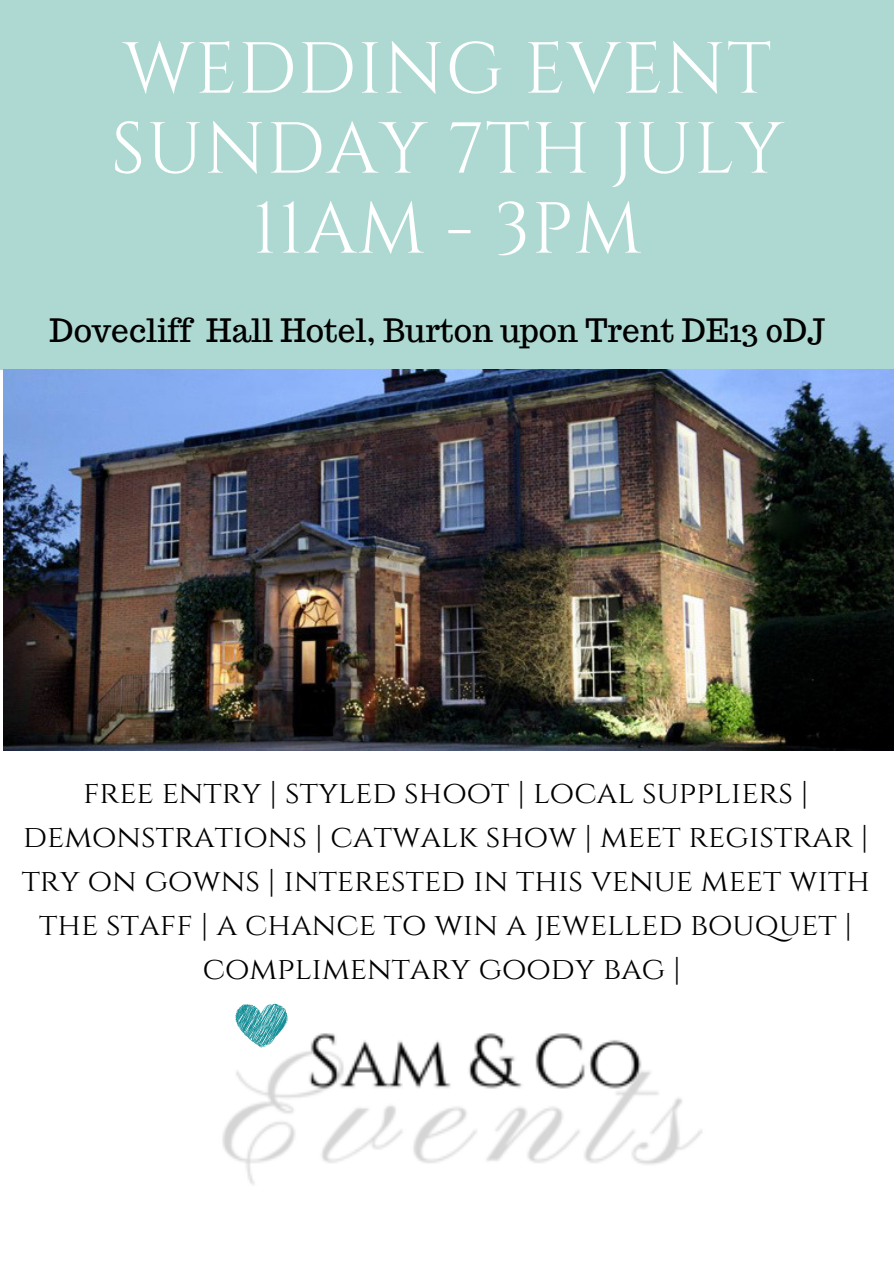
<style>
.page{position:relative;width:894px;height:1264px;background:#fff}
.page>*{position:absolute;margin:0;border:0;box-sizing:border-box;transform-origin:0 0}
.t1{font:72px/79.9px "Cinzel";letter-spacing:.02em;color:#fff;text-align:center}
.t2{font:31.5px/44px "Cinzel";color:#000;text-align:center}
.t3{font:31.5px "Trocchi";color:#000}
</style>
<div class="page">
<div style="left:0;top:0;width:893px;height:370px;background:#add9d2"></div>
<img style="left:222px;top:1033px;width:480px;height:152px">
<svg style="left:235px;top:1003px;width:53px;height:44px"></svg>
<img style="left:4px;top:370px;width:889px;height:380px">
<h1 class="t1" style="left:111px;top:31px;width:674px">WEDDING EVENT<br>SUNDAY 7TH JULY<br>11AM - 3PM</h1>
<p class="t3" style="left:50px;top:309px;width:776px">Dovecliff Hall Hotel, Burton upon Trent DE13 0DJ</p>
<p class="t2" style="left:22px;top:771px;width:849px">free entry | styled shoot | local suppliers | demonstrations | catwalk show | meet registrar | try on gowns | interested in this venue meet with the staff | a chance to win a jewelled bouquet | complimentary goody bag |</p>
</div>
